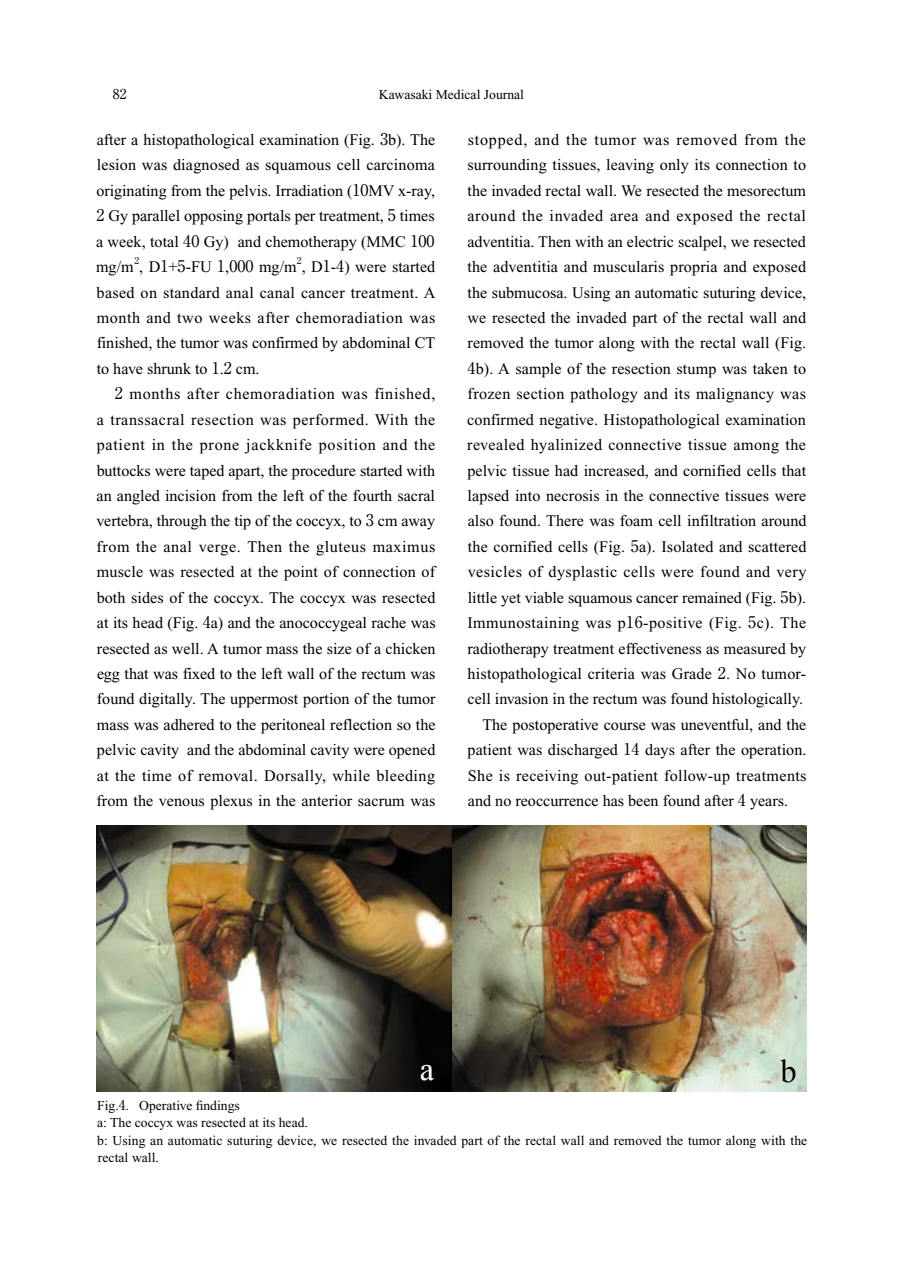
<style>
.page{position:relative;width:903px;height:1275px;background:#fff}
.page>*{position:absolute;margin:0;border:0;box-sizing:border-box;transform-origin:0 0}
.t1{font:32.38px "Times New Roman";color:#fff}
.t2{font:32.38px "Times New Roman";color:#000}
.t3{font:16.1px/25.4px "Times New Roman";letter-spacing:.005em;color:#000;text-align:justify}
.t4{font:16.1px "Times New Roman";letter-spacing:.03em;color:#000}
.t5{font:16.1px "Times New Roman";letter-spacing:.04em;color:#000}
.t6{font:16.1px "Times New Roman";letter-spacing:.05em;color:#000}
.t7{font:13.65px/17.3px "Times New Roman";letter-spacing:.005em;color:#000}
.t8{font:13.65px "Ryumin Pro";color:#000}
.t9{font:9.45px "Ryumin Pro";color:#000}
.s1{font-family:"Ryumin Pro"}
</style>
<div class="page">
<img style="left:96px;top:825px;width:710px;height:266px">
<p class="t8" style="left:113px;top:84px;width:15px">82</p>
<p class="t7" style="left:379px;top:86px;width:147px">Kawasaki Medical Journal</p>
<p class="t3" style="left:96px;top:127px;width:341px">after a histopathological examination (Fig. <span class="s1">3</span>b). The lesion was diagnosed as squamous cell carcinoma originating from the pelvis. Irradiation (<span class="s1">10</span>MV x-ray, <span class="s1">2</span> Gy parallel opposing portals per treatment, <span class="s1">5</span> times a week, total <span class="s1">40</span> Gy) and chemotherapy (MMC <span class="s1">100 </span>mg/m , D<span class="s1">1</span>+<span class="s1">5</span>-FU <span class="s1">1</span>,<span class="s1">000</span> mg/m , D<span class="s1">1</span>-<span class="s1">4</span>) were started</p>
<p class="t6" style="left:468px;top:131px;width:340px">stopped, and the tumor was removed from the</p>
<p class="t3" style="left:467px;top:153px;width:340px">surrounding tissues, leaving only its connection to</p>
<p class="t3" style="left:467px;top:178px;width:340px">the invaded rectal wall. We resected the mesorectum</p>
<p class="t5" style="left:467px;top:207px;width:340px">around the invaded area and exposed the rectal</p>
<p class="t3" style="left:467px;top:229px;width:340px">adventitia. Then with an electric scalpel, we resected</p>
<p class="t3" style="left:467px;top:254px;width:340px">the adventitia and muscularis propria and exposed</p>
<p class="t3" style="left:468px;top:280px;width:340px">the submucosa. Using an automatic suturing device,</p>
<p class="t3" style="left:468px;top:305px;width:340px">we resected the invaded part of the rectal wall and</p>
<p class="t3" style="left:467px;top:331px;width:340px">removed the tumor along with the rectal wall (Fig.</p>
<p class="t3" style="left:468px;top:356px;width:340px"><span class="s1">4</span>b). A sample of the resection stump was taken to</p>
<p class="t3" style="left:468px;top:382px;width:340px">frozen section pathology and its malignancy was</p>
<p class="t3" style="left:467px;top:407px;width:340px">confirmed negative. Histopathological examination</p>
<p class="t4" style="left:467px;top:436px;width:340px">revealed hyalinized connective tissue among the</p>
<p class="t3" style="left:467px;top:458px;width:340px">pelvic tissue had increased, and cornified cells that</p>
<p class="t3" style="left:467px;top:483px;width:340px">lapsed into necrosis in the connective tissues were</p>
<p class="t3" style="left:468px;top:509px;width:340px">also found. There was foam cell infiltration around</p>
<p class="t3" style="left:468px;top:534px;width:340px">the cornified cells (Fig. <span class="s1">5</span>a). Isolated and scattered</p>
<p class="t4" style="left:468px;top:563px;width:340px">vesicles of dysplastic cells were found and very</p>
<p class="t3" style="left:468px;top:585px;width:340px">little yet viable squamous cancer remained (Fig. <span class="s1">5</span>b).</p>
<p class="t4" style="left:467px;top:614px;width:340px">Immunostaining was p<span class="s1">16</span>-positive (Fig. <span class="s1">5</span>c). The</p>
<p class="t3" style="left:467px;top:636px;width:340px">radiotherapy treatment effectiveness as measured by</p>
<p class="t3" style="left:468px;top:661px;width:340px">histopathological criteria was Grade <span class="s1">2</span>. No tumor-</p>
<p class="t3" style="left:468px;top:687px;width:337px">cell invasion in the rectum was found histologically.</p>
<p class="t3" style="left:482px;top:712px;width:325px">The postoperative course was uneventful, and the</p>
<p class="t3" style="left:468px;top:737px;width:340px">patient was discharged <span class="s1">14</span> days after the operation.</p>
<p class="t3" style="left:468px;top:763px;width:340px">She is receiving out-patient follow-up treatments</p>
<p class="t3" style="left:468px;top:788px;width:322px">and no reoccurrence has been found after <span class="s1">4</span> years.</p>
<p class="t9" style="left:135px;top:253px;width:6px">2</p>
<p class="t9" style="left:297px;top:253px;width:6px">2</p>
<p class="t3" style="left:97px;top:280px;width:340px">based on standard anal canal cancer treatment. A month and two weeks after chemoradiation was finished, the tumor was confirmed by abdominal CT to have shrunk to <span class="s1">1</span>.<span class="s1">2</span> cm.</p>
<p class="t3" style="left:96px;top:382px;width:341px;text-indent:18px"><span class="s1">2</span> months after chemoradiation was finished, a transsacral resection was performed. With the patient in the prone jackknife position and the buttocks were taped apart, the procedure started with an angled incision from the left of the fourth sacral vertebra, through the tip of the coccyx, to <span class="s1">3</span> cm away from the anal verge. Then the gluteus maximus muscle was resected at the point of connection of both sides of the coccyx. The coccyx was resected at its head (Fig. <span class="s1">4</span>a) and the anococcygeal rache was resected as well. A tumor mass the size of a chicken egg that was fixed to the left wall of the rectum was found digitally. The uppermost portion of the tumor mass was adhered to the peritoneal reflection so the pelvic cavity and the abdominal cavity were opened at the time of removal. Dorsally, while bleeding from the venous plexus in the anterior sacrum was</p>
<h1 class="t1" style="left:420px;top:1047px;width:16px">a</h1>
<h1 class="t2" style="left:780px;top:1049px;width:18px">b</h1>
<p class="t7" style="left:97px;top:1097px;width:712px">Fig.<span class="s1">4</span>. Operative findings<br>a: The coccyx was resected at its head.<br>b: Using an automatic suturing device, we resected the invaded part of the rectal wall and removed the tumor along with the rectal wall.</p>
</div>
